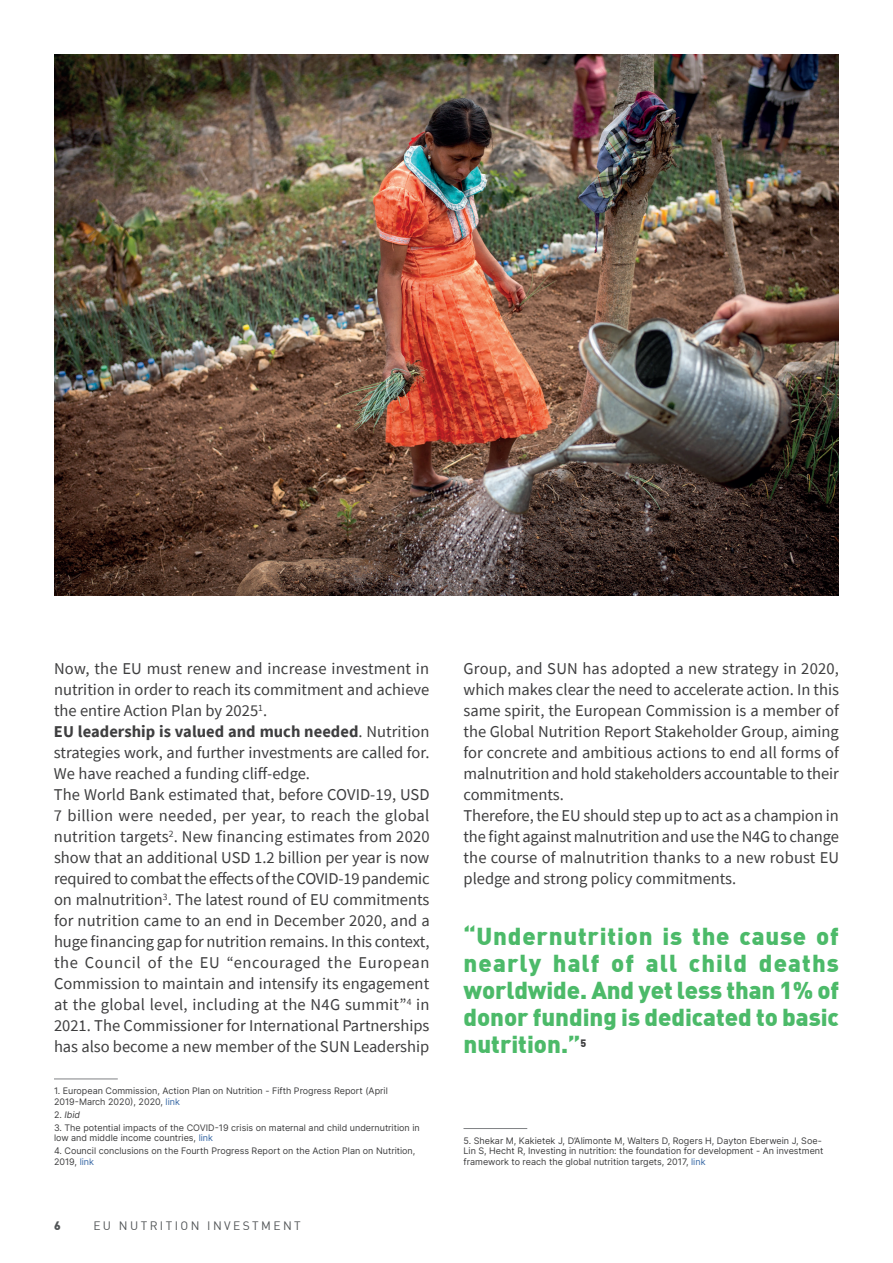
<style>
.page{position:relative;width:893px;height:1263px;background:#fff}
.page>*{position:absolute;margin:0;border:0;box-sizing:border-box;transform-origin:0 0}
.t1{font:900 24px/27px "DIN";letter-spacing:-.005em;color:#4cba69;text-align:justify}
.t2{font:16.5px/21px "Source Sans Pro";color:#3e3e3f}
.t3{font:12px "DIN";letter-spacing:.2em;color:#515456}
.t4{font:900 12px "DIN";color:#515456}
.t5{font:900 10.5px "DIN";color:#3e3e3f}
.t6{font:9px/10.8px "Inter";color:#3e3e3f}
.s1{font-weight:700}
.s2{color:#3667a4}
</style>
<div class="page">
<hr style="left:54px;top:1079px;width:64px;height:1px;background:#808285">
<hr style="left:463px;top:1128px;width:64px;height:1px;background:#808285">
<img style="left:54px;top:54px;width:785px;height:541px">
<p class="t2" style="left:54px;top:658px;width:377px">Now, the EU must renew and increase investment in nutrition in order to reach its commitment and achieve the entire Action Plan by 2025<sup>1</sup>.<br><span class="s1">EU leadership is valued and much needed</span>. Nutrition strategies work, and further investments are called for.<br>We have reached a funding cliff-edge.<br>The World Bank estimated that, before COVID-19, USD 7 billion were needed, per year, to reach the global nutrition targets<sup>2</sup>. New financing estimates from 2020 show that an additional USD 1.2 billion per year is now required to combat the effects of the COVID-19 pandemic on malnutrition<sup>3</sup>. The latest round of EU commitments for nutrition came to an end in December 2020, and a huge financing gap for nutrition remains. In this context, the Council of the EU “encouraged the European Commission to maintain and intensify its engagement at the global level, including at the N4G summit”<sup>4</sup> in 2021. The Commissioner for International Partnerships has also become a new member of the SUN Leadership</p>
<p class="t6" style="left:54px;top:1085px;width:335px">1. European Commission, Action Plan on Nutrition - Fifth Progress Report (April<br>2019-March 2020), 2020, <span class="s2">link</span></p>
<p class="t6" style="left:54px;top:1109px;width:28px">2. Ibid</p>
<p class="t6" style="left:54px;top:1122px;width:367px">3. The potential impacts of the COVID-19 crisis on maternal and child undernutrition in low and middle income countries, <span class="s2">link</span></p>
<p class="t6" style="left:54px;top:1145px;width:363px">4. Council conclusions on the Fourth Progress Report on the Action Plan on Nutrition,<br>2019, <span class="s2">link</span></p>
<p class="t4" style="left:54px;top:1217px;width:8px">6</p>
<p class="t3" style="left:93px;top:1218px;width:209px">EU NUTRITION INVESTMENT</p>
<p class="t2" style="left:463px;top:658px;width:377px">Group, and SUN has adopted a new strategy in 2020, which makes clear the need to accelerate action. In this same spirit, the European Commission is a member of the Global Nutrition Report Stakeholder Group, aiming for concrete and ambitious actions to end all forms of malnutrition and hold stakeholders accountable to their commitments.<br>Therefore, the EU should step up to act as a champion in the fight against malnutrition and use the N4G to change the course of malnutrition thanks to a new robust EU pledge and strong policy commitments.</p>
<h1 class="t1" style="left:463px;top:922px;width:377px">“Undernutrition is the cause of nearly half of all child deaths worldwide. And yet less than 1% of donor funding is dedicated to basic nutrition.”</h1>
<p class="t5" style="left:580px;top:1036px;width:7px">5</p>
<p class="t6" style="left:463px;top:1135px;width:361px">5. Shekar M, Kakietek J, D’Alimonte M, Walters D, Rogers H, Dayton Eberwein J, Soe-<br>Lin S, Hecht R, Investing in nutrition: the foundation for development - An investment framework to reach the global nutrition targets, 2017, <span class="s2">link</span></p>
</div>
